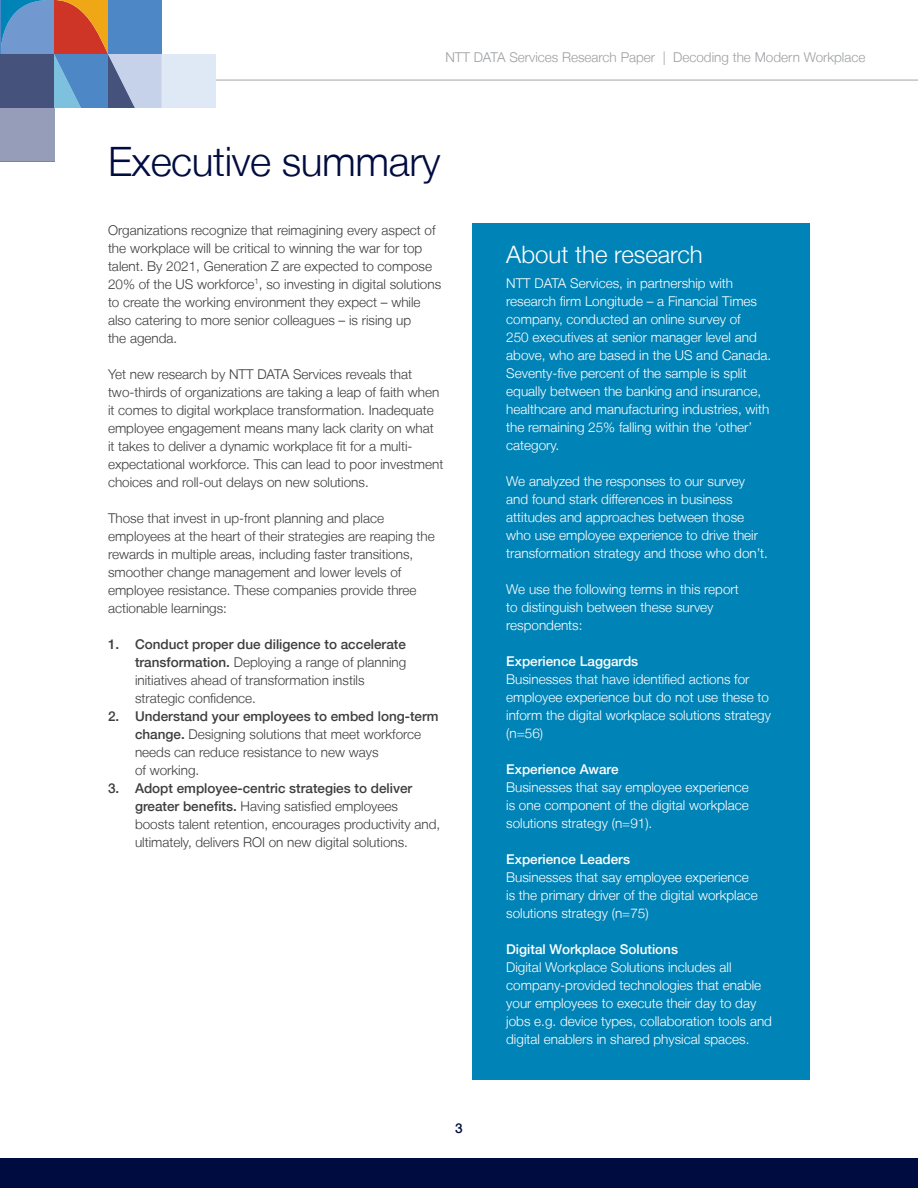
<style>
.page{position:relative;width:918px;height:1188px;background:#fff}
.page>*{position:absolute;margin:0;border:0;box-sizing:border-box;transform-origin:0 0}
.t1{font:300 40.5px "Helvetica Neue LT";letter-spacing:-.01em;color:#000c40}
.t2{font:300 24px "Helvetica Neue LT";color:#fff}
.t3{font:300 13.5px/18px "Helvetica Neue LT";color:#3e3e3f}
.t4{font:300 13.5px/18px "Helvetica Neue LT";color:#fff}
.t5{font:500 13.5px "Helvetica Neue LT";color:#fff}
.t6{font:300 13.5px "Helvetica Neue LT";color:#9d9fa2}
.t7{font:500 13.5px "Helvetica Neue LT";color:#000c40}
.s1{font-weight:500}
</style>
<div class="page">
<div style="left:0;top:1158px;width:918px;height:30px;background:#000c40"></div>
<hr style="left:216px;top:79px;width:702px;height:2px;background:#c2c3c6">
<svg style="left:0;top:0;width:162px;height:108px"></svg>
<div style="left:0;top:108px;width:54px;height:54px;background:#959db8"></div>
<div style="left:162px;top:54px;width:54px;height:54px;background:#dee9f5"></div>
<hr style="left:0;top:0;width:1px;height:54px;background:#4d87c6">
<div style="left:472px;top:224px;width:338px;height:856px;background:#0083b6"></div>
<p class="t6" style="left:445px;top:49px;width:422px">NTT DATA Services Research Paper | Decoding the Modern Workplace</p>
<h1 class="t1" style="left:108px;top:136px;width:334px">Executive summary</h1>
<p class="t3" style="left:108px;top:221px;width:335px">Organizations recognize that reimagining every aspect of the workplace will be critical to winning the war for top talent. By 2021, Generation Z are expected to compose 20% of the US workforce<sup>1</sup>, so investing in digital solutions to create the working environment they expect – while also catering to more senior colleagues – is rising up<br>the agenda.</p>
<p class="t3" style="left:108px;top:365px;width:337px">Yet new research by NTT DATA Services reveals that two-thirds of organizations are taking a leap of faith when it comes to digital workplace transformation. Inadequate employee engagement means many lack clarity on what it takes to deliver a dynamic workplace fit for a multi&shy;expectational workforce. This can lead to poor investment choices and roll-out delays on new solutions.</p>
<p class="t3" style="left:108px;top:509px;width:328px">Those that invest in up-front planning and place employees at the heart of their strategies are reaping the rewards in multiple areas, including faster transitions, smoother change management and lower levels of employee resistance. These companies provide three actionable learnings:</p>
<p class="t3" style="left:135px;top:635px;width:273px;text-indent:-27px"><span class="s1">1. Conduct proper due diligence to accelerate transformation.</span> Deploying a range of planning initiatives ahead of transformation instils strategic confidence.</p>
<p class="t3" style="left:135px;top:707px;width:305px;text-indent:-27px"><span class="s1">2. Understand your employees to embed long-term change.</span> Designing solutions that meet workforce needs can reduce resistance to new ways<br>of working.</p>
<p class="t3" style="left:135px;top:779px;width:307px;text-indent:-27px"><span class="s1">3. Adopt employee-centric strategies to deliver greater benefits.</span> Having satisfied employees boosts talent retention, encourages productivity and, ultimately, delivers ROI on new digital solutions.</p>
<p class="t7" style="left:455px;top:1121px;width:9px">3</p>
<h2 class="t2" style="left:506px;top:239px;width:198px">About the research</h2>
<p class="t4" style="left:506px;top:274px;width:267px">NTT DATA Services, in partnership with research firm Longitude – a Financial Times company, conducted an online survey of<br>250 executives at senior manager level and above, who are based in the US and Canada.<br>Seventy-five percent of the sample is split equally between the banking and insurance, healthcare and manufacturing industries, with the remaining 25% falling within the ‘other’ category.</p>
<p class="t4" style="left:506px;top:472px;width:263px">We analyzed the responses to our survey and found stark differences in business attitudes and approaches between those who use employee experience to drive their transformation strategy and those who don’t.</p>
<p class="t4" style="left:506px;top:580px;width:234px">We use the following terms in this report to distinguish between these survey respondents:</p>
<p class="t5" style="left:506px;top:653px;width:134px">Experience Laggards</p>
<p class="t4" style="left:506px;top:670px;width:266px">Businesses that have identified actions for employee experience but do not use these to inform the digital workplace solutions strategy (n=56)</p>
<p class="t5" style="left:506px;top:761px;width:114px">Experience Aware</p>
<p class="t4" style="left:506px;top:778px;width:244px;text-align:justify">Businesses that say employee experience is one component of the digital workplace solutions strategy (n=91).</p>
<p class="t5" style="left:506px;top:851px;width:125px">Experience Leaders</p>
<p class="t4" style="left:506px;top:868px;width:253px">Businesses that say employee experience is the primary driver of the digital workplace solutions strategy (n=75)</p>
<p class="t5" style="left:506px;top:941px;width:173px">Digital Workplace Solutions</p>
<p class="t4" style="left:506px;top:958px;width:267px">Digital Workplace Solutions includes all company-provided technologies that enable your employees to execute their day to day jobs e.g. device types, collaboration tools and digital enablers in shared physical spaces.</p>
</div>
